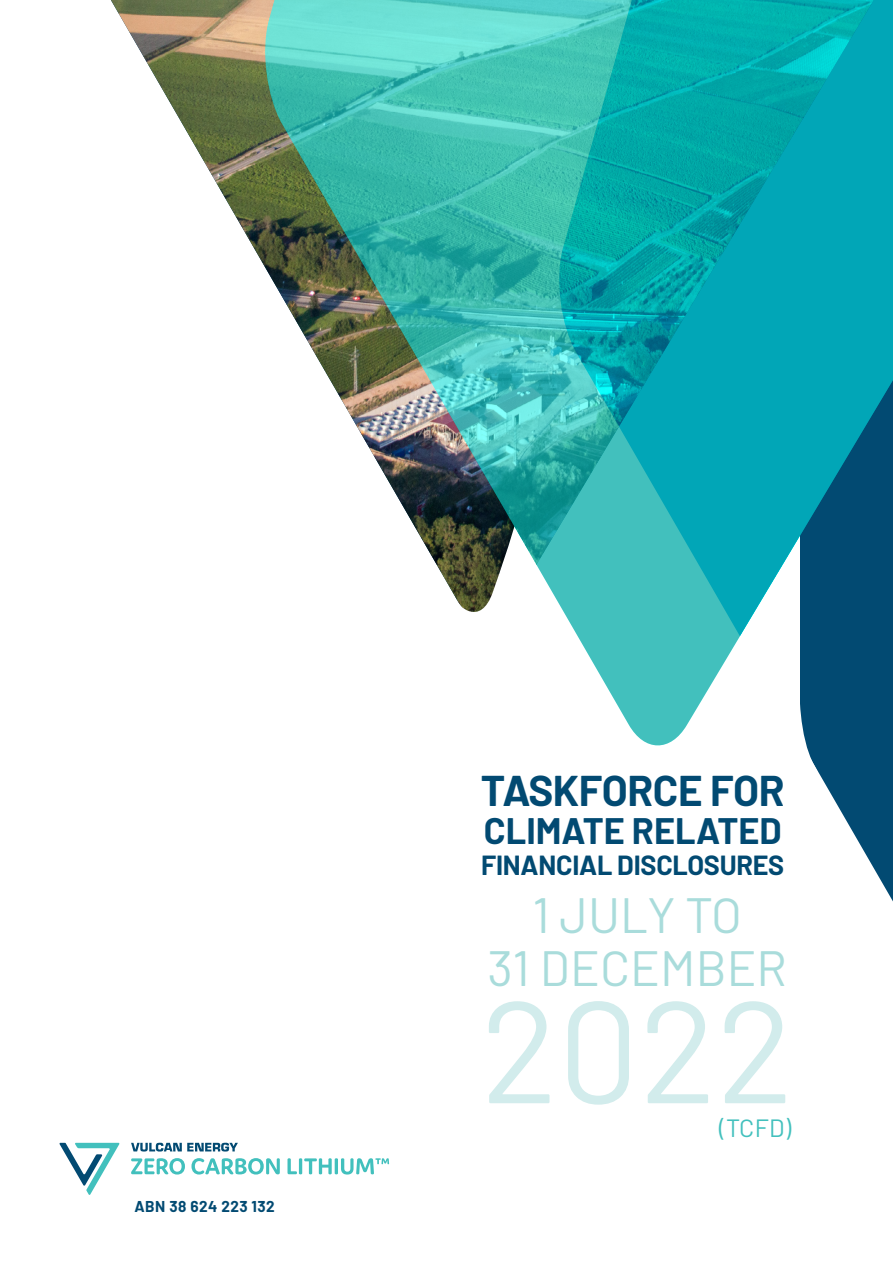
<style>
.page{position:relative;width:893px;height:1263px;background:#fff}
.page>*{position:absolute;margin:0;border:0;box-sizing:border-box;transform-origin:0 0}
.t1{font:144px "Barlow";color:#d2ecec}
.t2{font:49.5px "Barlow";color:#a9dcdb}
.t3{font:700 42px "Barlow";letter-spacing:-.01em;color:#024a72}
.t4{font:700 36px "Barlow";color:#024a72}
.t5{font:700 27px "Barlow";letter-spacing:-.01em;color:#024a72}
.t6{font:24.9px "Barlow";color:#42c0bd}
.t7{font:700 15.3px "Barlow";letter-spacing:.03em;color:#024a72}
</style>
<div class="page">
<img style="left:111px;top:0;width:150px;height:260px">
<img style="left:261px;top:0;width:294px;height:612px">
<svg style="left:555px;top:0;width:338px;height:902px"></svg>
<svg style="left:765px;top:687px;width:65px;height:107px"></svg>
<svg style="left:60px;top:1143px;width:60px;height:52px"></svg>
<svg style="left:131px;top:1143px;width:107px;height:8px"></svg>
<svg style="left:131px;top:1158px;width:54px;height:16px"></svg>
<svg style="left:191px;top:1158px;width:89px;height:16px"></svg>
<svg style="left:287px;top:1158px;width:10px;height:16px"></svg>
<hr style="left:299px;top:1158px;width:3px;height:16px;background:#42c0bd">
<svg style="left:304px;top:1158px;width:28px;height:16px"></svg>
<hr style="left:335px;top:1158px;width:3px;height:16px;background:#42c0bd">
<svg style="left:341px;top:1158px;width:48px;height:16px"></svg>
<p class="t7" style="left:134px;top:1195px;width:142px">ABN 38 624 223 132</p>
<p class="t3" style="left:481px;top:760px;width:305px">TASKFORCE FOR</p>
<p class="t4" style="left:484px;top:804px;width:299px">CLIMATE RELATED</p>
<p class="t5" style="left:481px;top:845px;width:305px">FINANCIAL DISCLOSURES</p>
<p class="t2" style="left:532px;top:879px;width:211px">1 JULY TO</p>
<p class="t2" style="left:487px;top:932px;width:301px">31 DECEMBER</p>
<p class="t1" style="left:481px;top:947px;width:314px">2022</p>
<p class="t6" style="left:719px;top:1110px;width:74px">(TCFD)</p>
</div>
